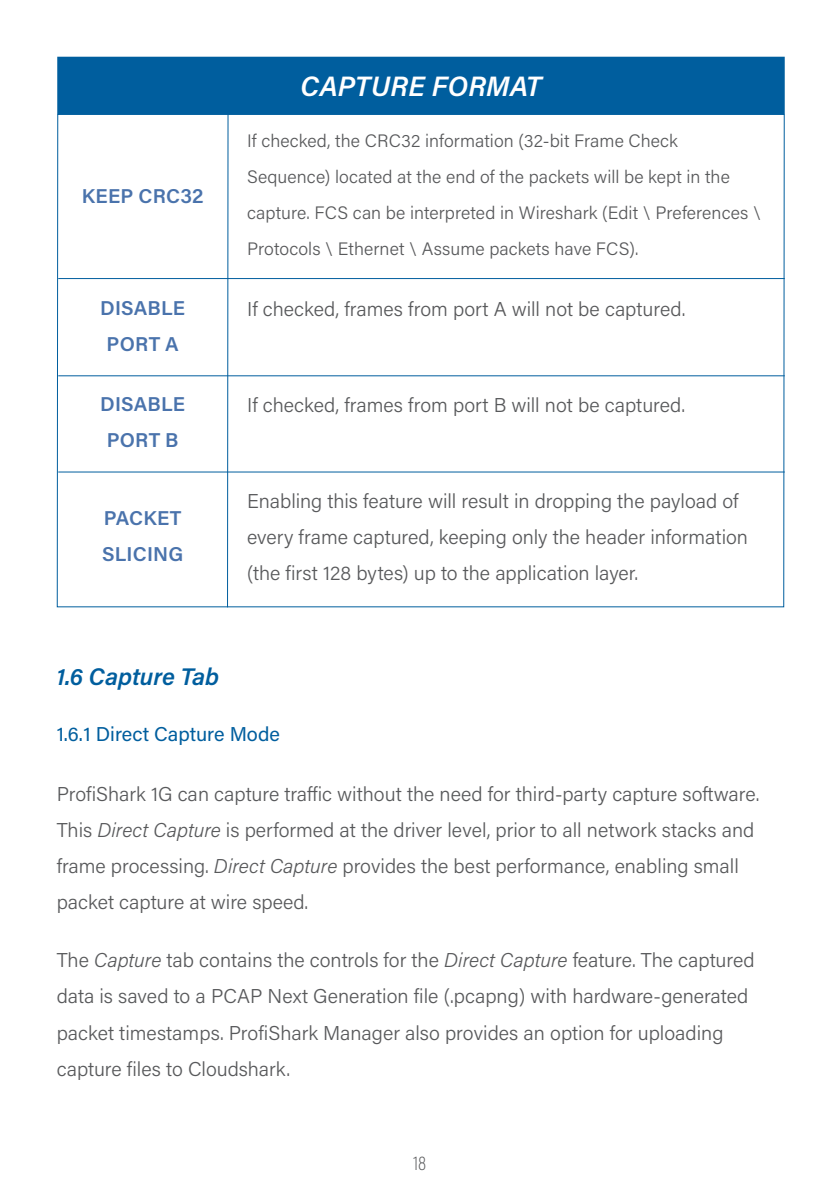
<style>
.page{position:relative;width:840px;height:1191px;background:#fff}
.page>*{position:absolute;margin:0;border:0;box-sizing:border-box;transform-origin:0 0}
.t1{font:italic 600 28px "Acumin Pro";letter-spacing:.005em;color:#fff}
.t2{font:italic 600 24px "Acumin Pro";color:#005e9e}
.t3{font:300 20px/36px "Acumin Pro";color:#58595b}
.t4{font:600 20px/36px "Acumin Pro";letter-spacing:.01em;color:#4a73ac;text-align:center}
.t5{font:20px "Acumin Pro";color:#005e9e}
.t6{font:200 20px "Acumin Pro Cond";color:#58595b}
.t7{font:300 18px/36px "Acumin Pro";letter-spacing:.005em;color:#58595b}
.s1{font-style:italic}
</style>
<div class="page">
<div style="left:58px;top:58px;width:725px;height:55px;background:#005e9e"></div>
<div style="left:57px;top:57px;width:727px;height:57px;border:2px solid #005e9e"></div>
<hr style="left:227px;top:113px;width:1px;height:494px;background:#005e9e">
<hr style="left:58px;top:278px;width:726px;height:1px;background:#005e9e">
<hr style="left:58px;top:375px;width:726px;height:1px;background:#005e9e">
<hr style="left:58px;top:471px;width:726px;height:1px;background:#005e9e">
<p class="t4" style="left:82px;top:178px;width:123px">KEEP CRC32</p>
<p class="t4" style="left:100px;top:289px;width:86px">DISABLE<br>PORT A</p>
<p class="t4" style="left:100px;top:385px;width:86px">DISABLE<br>PORT B</p>
<p class="t4" style="left:102px;top:499px;width:83px;text-align:left">PACKET<br>SLICING</p>
<h1 class="t1" style="left:300px;top:66px;width:242px">CAPTURE FORMAT</h1>
<p class="t7" style="left:247px;top:121px;width:515px">If checked, the CRC32 information (32-bit Frame Check Sequence) located at the end of the packets will be kept in the capture. FCS can be interpreted in Wireshark (Edit \ Preferences \ Protocols \ Ethernet \ Assume packets have FCS).</p>
<p class="t3" style="left:247px;top:290px;width:439px">If checked, frames from port A will not be captured.</p>
<p class="t3" style="left:247px;top:386px;width:439px">If checked, frames from port B will not be captured.</p>
<p class="t3" style="left:247px;top:482px;width:502px">Enabling this feature will result in dropping the payload of every frame captured, keeping only the header information (the first 128 bytes) up to the application layer.</p>
<p class="t2" style="left:57px;top:659px;width:164px">1.6 Capture Tab</p>
<p class="t5" style="left:57px;top:720px;width:224px">1.6.1 Direct Capture Mode</p>
<p class="t3" style="left:57px;top:775px;width:704px">ProfiShark 1G can capture traffic without the need for third-party capture software.<br>This <span class="s1">Direct Capture</span> is performed at the driver level, prior to all network stacks and frame processing. <span class="s1">Direct Capture</span> provides the best performance, enabling small packet capture at wire speed.</p>
<p class="t3" style="left:57px;top:941px;width:699px">The <span class="s1">Capture</span> tab contains the controls for the <span class="s1">Direct Capture</span> feature. The captured data is saved to a PCAP Next Generation file (.pcapng) with hardware-generated packet timestamps. ProfiShark Manager also provides an option for uploading capture files to Cloudshark.</p>
<p class="t6" style="left:413px;top:1150px;width:14px">18</p>
</div>
